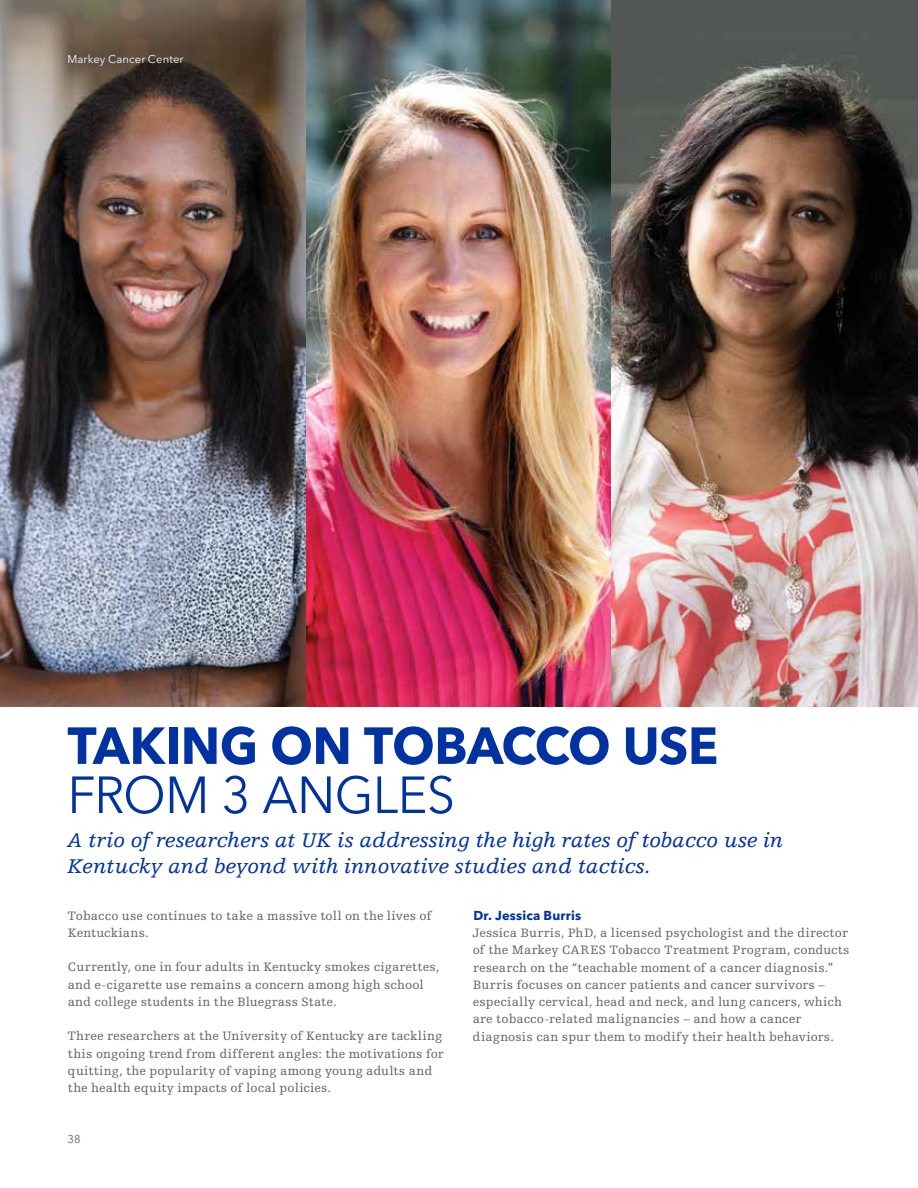
<style>
.page{position:relative;width:918px;height:1188px;background:#fff}
.page>*{position:absolute;margin:0;border:0;box-sizing:border-box;transform-origin:0 0}
.t1{font:700 51.6px "Avenir Next LT Pro";letter-spacing:-.01em;color:#0033a1}
.t2{font:51.6px "Avenir Next LT Pro";letter-spacing:-.015em;color:#0033a1}
.t3{font:italic 21px/25.5px "Egyptienne FLT Std";letter-spacing:-.005em;color:#0033a1}
.t4{font:12.9px/17.2px "Egyptienne FLT Std";letter-spacing:.01em;color:#636569}
.t5{font:700 12.9px "Avenir Next LT Pro";letter-spacing:.015em;color:#0033a1}
.t6{font:11.25px "Avenir Next LT Pro";letter-spacing:.005em;color:#fff}
.t7{font:11.25px "Avenir Next LT Pro";color:#636569}
</style>
<div class="page">
<img style="left:306px;top:0;width:306px;height:706px">
<img style="left:0;top:0;width:306px;height:706px">
<img style="left:612px;top:0;width:306px;height:706px">
<p class="t6" style="left:68px;top:52px;width:118px">Markey Cancer Center</p>
<h1 class="t1" style="left:68px;top:714px;width:652px">TAKING ON TOBACCO USE</h1>
<h1 class="t2" style="left:68px;top:764px;width:389px">FROM 3 ANGLES</h1>
<h2 class="t3" style="left:68px;top:828px;width:717px">A trio of researchers at UK is addressing the high rates of tobacco use in<br>Kentucky and beyond with innovative studies and tactics.</h2>
<p class="t4" style="left:68px;top:907px;width:366px">Tobacco use continues to take a massive toll on the lives of<br>Kentuckians.</p>
<p class="t4" style="left:68px;top:959px;width:373px">Currently, one in four adults in Kentucky smokes cigarettes, and e-cigarette use remains a concern among high school and college students in the Bluegrass State.</p>
<p class="t4" style="left:68px;top:1028px;width:378px">Three researchers at the University of Kentucky are tackling this ongoing trend from different angles: the motivations for quitting, the popularity of vaping among young adults and the health equity impacts of local policies.</p>
<p class="t7" style="left:68px;top:1132px;width:15px">38</p>
<p class="t5" style="left:473px;top:907px;width:109px">Dr. Jessica Burris</p>
<p class="t4" style="left:472px;top:924px;width:379px">Jessica Burris, PhD, a licensed psychologist and the director of the Markey CARES Tobacco Treatment Program, conducts research on the “teachable moment of a cancer diagnosis.” Burris focuses on cancer patients and cancer survivors – especially cervical, head and neck, and lung cancers, which are tobacco-related malignancies – and how a cancer diagnosis can spur them to modify their health behaviors.</p>
</div>
